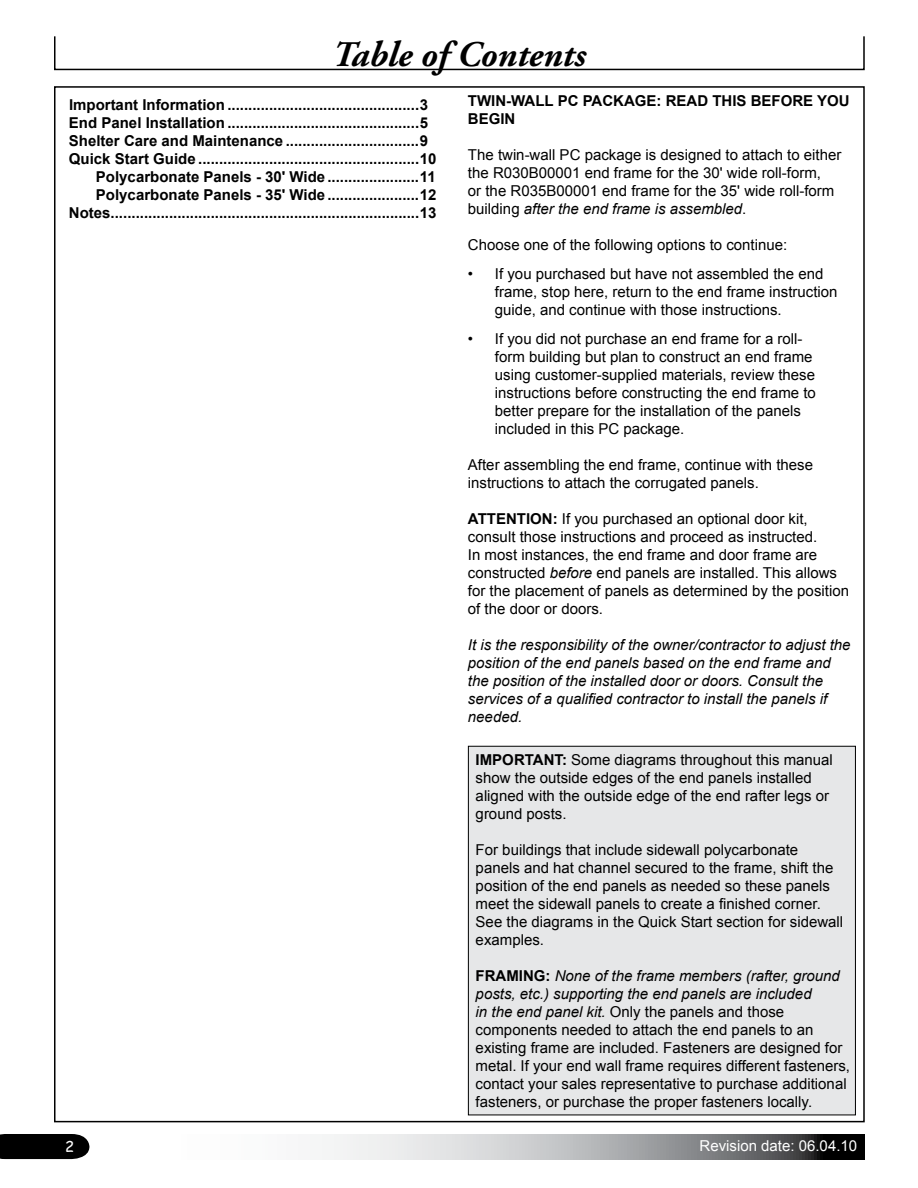
<style>
.page{position:relative;width:918px;height:1188px;background:#fff}
.page>*{position:absolute;margin:0;border:0;box-sizing:border-box;transform-origin:0 0}
.t1{font:italic 700 36px "Adobe Garamond Pro";color:#000}
.t2{font:15px/18px "Arial";color:#000}
.t3{font:700 15px/18px "Arial";color:#000}
.t4{font:italic 15px/18px "Arial";color:#000}
.t5{font:15px "Arial";color:#fff}
.t6{font:15px "Comic Sans MS";color:#fff}
.s1{font-style:italic}
.s2{font-weight:700}
</style>
<div class="page">
<div style="left:54px;top:36px;width:811px;height:34px;border:2px solid #000"></div>
<div style="left:0;top:1134px;width:89px;height:25px;background:#000"></div>
<svg style="left:322px;top:1134px;width:542px;height:25px;background:#a1a2a4"></svg>
<div style="left:468px;top:746px;width:387px;height:369px;background:#e6e7e8"></div>
<div style="left:468px;top:746px;width:388px;height:369px;border:1px solid #000"></div>
<h1 class="t1" style="left:332px;top:33px;width:255px">Table of Contents</h1>
<p class="t3" style="left:69px;top:96px;width:361px">Important Information ..............................................3</p>
<p class="t3" style="left:69px;top:114px;width:361px">End Panel Installation ..............................................5</p>
<p class="t3" style="left:69px;top:132px;width:361px">Shelter Care and Maintenance ................................9</p>
<p class="t3" style="left:69px;top:150px;width:369px">Quick Start Guide .....................................................10</p>
<p class="t3" style="left:96px;top:168px;width:341px">Polycarbonate Panels - 30' Wide......................11</p>
<p class="t3" style="left:96px;top:186px;width:342px">Polycarbonate Panels - 35' Wide......................12</p>
<p class="t3" style="left:69px;top:204px;width:369px">Notes..........................................................................13</p>
<p class="t3" style="left:468px;top:93px;width:383px">TWIN-WALL PC PACKAGE: READ THIS BEFORE YOU<br>BEGIN</p>
<p class="t2" style="left:468px;top:146px;width:375px">The twin-wall PC package is designed to attach to either the R030B00001 end frame for the 30' wide roll-form,<br>or the R035B00001 end frame for the 35' wide roll-form building <span class="s1">after the end frame is assembled</span>.</p>
<p class="t2" style="left:468px;top:236px;width:321px">Choose one of the following options to continue:</p>
<p class="t2" style="left:495px;top:265px;width:344px;text-indent:-27px">• If you purchased but have not assembled the end frame, stop here, return to the end frame instruction guide, and continue with those instructions.</p>
<p class="t2" style="left:495px;top:330px;width:322px;text-indent:-27px">• If you did not purchase an end frame for a roll&shy;form building but plan to construct an end frame using customer-supplied materials, review these instructions before constructing the end frame to better prepare for the installation of the panels included in this PC package.</p>
<p class="t2" style="left:468px;top:456px;width:347px">After assembling the end frame, continue with these instructions to attach the corrugated panels.</p>
<p class="t2" style="left:468px;top:510px;width:383px"><span class="s2">ATTENTION:</span> If you purchased an optional door kit, consult those instructions and proceed as instructed.<br>In most instances, the end frame and door frame are constructed <span class="s1">before</span> end panels are installed. This allows for the placement of panels as determined by the position of the door or doors.</p>
<p class="t4" style="left:468px;top:636px;width:384px">It is the responsibility of the owner/contractor to adjust the position of the end panels based on the end frame and the position of the installed door or doors. Consult the services of a qualified contractor to install the panels if needed.</p>
<p class="t2" style="left:476px;top:751px;width:359px"><span class="s2">IMPORTANT:</span> Some diagrams throughout this manual show the outside edges of the end panels installed aligned with the outside edge of the end rafter legs or ground posts.</p>
<p class="t2" style="left:476px;top:841px;width:369px">For buildings that include sidewall polycarbonate panels and hat channel secured to the frame, shift the position of the end panels as needed so these panels meet the sidewall panels to create a finished corner.<br>See the diagrams in the Quick Start section for sidewall examples.</p>
<p class="t2" style="left:476px;top:967px;width:376px"><span class="s2">FRAMING:</span> <span class="s1">None of the frame members (rafter, ground posts, etc.) supporting the end panels are included<br>in the end panel kit.</span> Only the panels and those components needed to attach the end panels to an existing frame are included. Fasteners are designed for metal. If your end wall frame requires different fasteners, contact your sales representative to purchase additional fasteners, or purchase the proper fasteners locally.</p>
<p class="t6" style="left:65px;top:1135px;width:11px">2</p>
<p class="t5" style="left:700px;top:1136px;width:159px">Revision date: 06.04.10</p>
</div>
